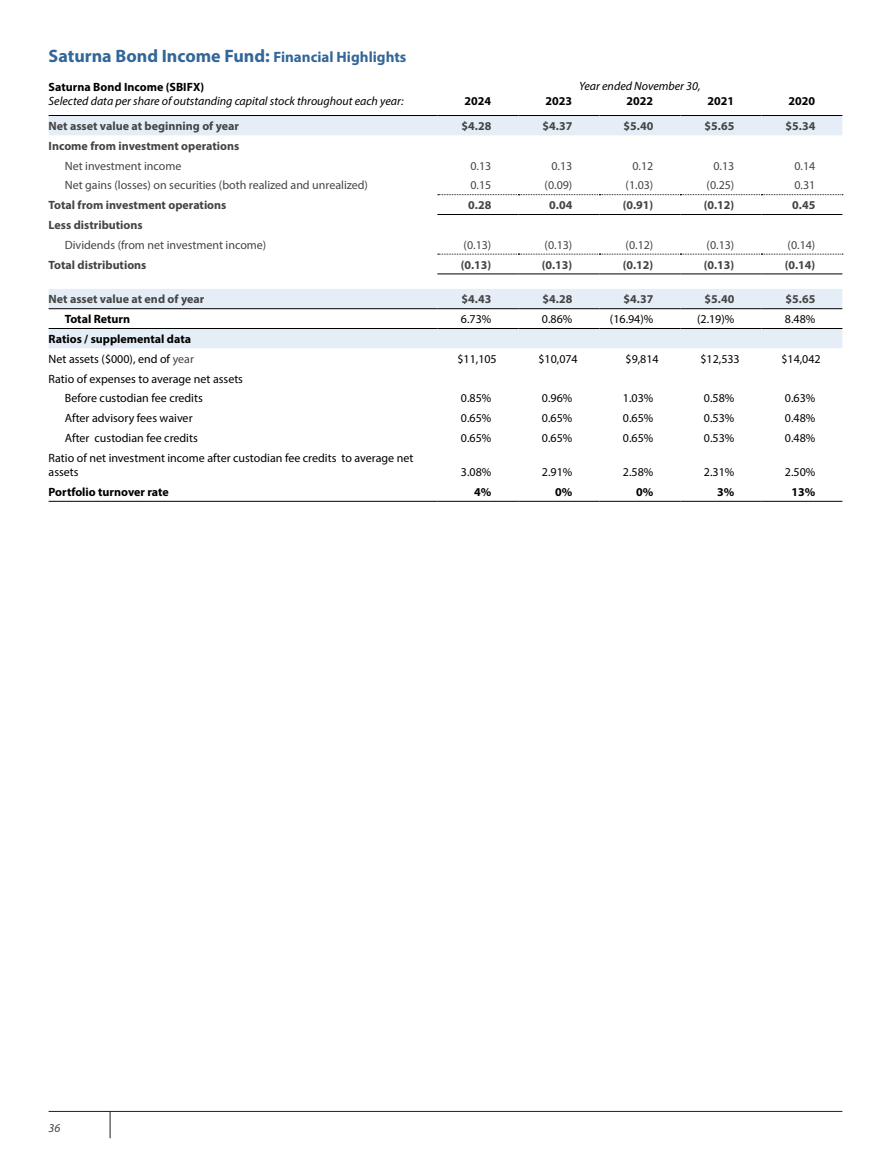
<style>
.page{position:relative;width:891px;height:1161px;background:#fff}
.page>*{position:absolute;margin:0;border:0;box-sizing:border-box;transform-origin:0 0}
.t1{font:700 18px "Myriad Pro";color:#369}
.ID0EUZAE{font:12px "Myriad Pro";color:#000}
.ID0EKFAE{font:700 12px "Myriad Pro";color:#444}
.ID0ESZAI{font:12px/14.4px "Myriad Pro";color:#000}
.ID0EAYAE{font:12px "Myriad Pro";color:#444}
.ID0EGHAE{font:700 12px "Myriad Pro";color:#444}
.ID0E1D{font:italic 12px/14.4px "Myriad Pro";color:#000}
.ID0EUZAE-2{font:12px "Myriad Pro";color:#444}
.ID0EXKBI{font:12px "Myriad Pro";color:#000}
.ID0EKFAE-2{font:700 12px "Myriad Pro";color:#000}
.ID0EQG{font:italic 12px "Myriad Pro";color:#000}
.ID0ECBAC{font:700 12px "Myriad Pro";color:#000}
.ID0EGHAI{font:700 12px "Myriad Pro";color:#000}
.ID0EGHAE-2{font:700 12px "Myriad Pro";color:#000}
.t2{font:italic 12px "Myriad Pro";color:#444}
.s1{font-size:15px}
.s2{font-weight:700;font-style:normal}
.s3{color:#444}
</style>
<div class="page">
<hr style="left:49px;top:1111px;width:793px;height:1px;background:#231f20">
<svg style="left:110px;top:1112px;width:1px;height:26px"></svg>
<svg style="left:49px;top:116px;width:793px;height:232px"></svg>
<hr style="left:49px;top:115px;width:388px;height:1px;background:#000">
<hr style="left:437px;top:115px;width:81px;height:1px;background:#000">
<hr style="left:518px;top:115px;width:81px;height:1px;background:#000">
<hr style="left:599px;top:115px;width:81px;height:1px;background:#000">
<hr style="left:680px;top:115px;width:81px;height:1px;background:#000">
<hr style="left:761px;top:115px;width:81px;height:1px;background:#000">
<hr style="left:437px;top:214px;width:81px;height:1px;background:#000">
<hr style="left:518px;top:214px;width:81px;height:1px;background:#000">
<hr style="left:599px;top:214px;width:81px;height:1px;background:#000">
<hr style="left:680px;top:214px;width:81px;height:1px;background:#000">
<svg style="left:438px;top:194px;width:405px;height:1px"></svg>
<hr style="left:761px;top:214px;width:81px;height:1px;background:#000">
<hr style="left:437px;top:274px;width:81px;height:1px;background:#000">
<hr style="left:518px;top:274px;width:81px;height:1px;background:#000">
<hr style="left:599px;top:274px;width:81px;height:1px;background:#000">
<hr style="left:680px;top:274px;width:81px;height:1px;background:#000">
<svg style="left:438px;top:254px;width:405px;height:1px"></svg>
<hr style="left:761px;top:274px;width:81px;height:1px;background:#000">
<hr style="left:49px;top:308px;width:388px;height:1px;background:#000">
<hr style="left:437px;top:308px;width:81px;height:1px;background:#000">
<hr style="left:518px;top:308px;width:81px;height:1px;background:#000">
<hr style="left:599px;top:308px;width:81px;height:1px;background:#000">
<hr style="left:680px;top:308px;width:81px;height:1px;background:#000">
<hr style="left:761px;top:308px;width:81px;height:1px;background:#000">
<hr style="left:49px;top:328px;width:388px;height:1px;background:#000">
<hr style="left:437px;top:328px;width:81px;height:1px;background:#000">
<hr style="left:518px;top:328px;width:81px;height:1px;background:#000">
<hr style="left:599px;top:328px;width:81px;height:1px;background:#000">
<hr style="left:680px;top:328px;width:81px;height:1px;background:#000">
<hr style="left:761px;top:328px;width:81px;height:1px;background:#000">
<hr style="left:49px;top:501px;width:388px;height:1px;background:#000">
<hr style="left:437px;top:501px;width:81px;height:1px;background:#000">
<hr style="left:518px;top:501px;width:81px;height:1px;background:#000">
<hr style="left:599px;top:501px;width:81px;height:1px;background:#000">
<hr style="left:680px;top:501px;width:81px;height:1px;background:#000">
<hr style="left:761px;top:501px;width:81px;height:1px;background:#000">
<h1 class="t1" style="left:49px;top:44px;width:359px">Saturna Bond Income Fund: <span class="s1">Financial Highlights</span></h1>
<p class="ID0E1D" style="left:49px;top:80px;width:356px"><span class="s2">Saturna Bond Income (SBIFX)<br></span>Selected data per share of outstanding capital stock throughout each year:</p>
<p class="ID0EQG" style="left:579px;top:79px;width:123px">Year ended November 30,</p>
<p class="ID0ECBAC" style="left:465px;top:94px;width:28px">2024</p>
<p class="ID0ECBAC" style="left:546px;top:94px;width:28px">2023</p>
<p class="ID0ECBAC" style="left:627px;top:94px;width:28px">2022</p>
<p class="ID0ECBAC" style="left:708px;top:94px;width:28px">2021</p>
<p class="ID0ECBAC" style="left:789px;top:94px;width:28px">2020</p>
<p class="ID0EKFAE" style="left:49px;top:118px;width:192px">Net asset value at beginning of year</p>
<p class="ID0EGHAE" style="left:462px;top:118px;width:31px">$4.28</p>
<p class="ID0EGHAE" style="left:543px;top:118px;width:31px">$4.37</p>
<p class="ID0EGHAE" style="left:624px;top:118px;width:31px">$5.40</p>
<p class="ID0EGHAE" style="left:705px;top:118px;width:31px">$5.65</p>
<p class="ID0EGHAE" style="left:786px;top:118px;width:31px">$5.34</p>
<p class="ID0EKFAE" style="left:49px;top:138px;width:192px">Income from investment operations</p>
<p class="ID0EAYAE" style="left:65px;top:158px;width:118px">Net investment income</p>
<p class="ID0EUZAE-2" style="left:470px;top:158px;width:22px">0.13</p>
<p class="ID0EUZAE-2" style="left:551px;top:158px;width:22px">0.13</p>
<p class="ID0EUZAE-2" style="left:632px;top:158px;width:22px">0.12</p>
<p class="ID0EUZAE-2" style="left:713px;top:158px;width:22px">0.13</p>
<p class="ID0EUZAE-2" style="left:794px;top:158px;width:22px">0.14</p>
<p class="ID0EAYAE" style="left:65px;top:178px;width:305px">Net gains (losses) on securities (both realized and unrealized)</p>
<p class="ID0EUZAE-2" style="left:470px;top:178px;width:22px">0.15</p>
<p class="ID0EUZAE-2" style="left:545px;top:178px;width:29px">(0.09)</p>
<p class="ID0EUZAE-2" style="left:626px;top:178px;width:29px">(1.03)</p>
<p class="ID0EUZAE-2" style="left:707px;top:178px;width:29px">(0.25)</p>
<p class="ID0EUZAE-2" style="left:794px;top:178px;width:22px">0.31</p>
<p class="ID0EKFAE" style="left:49px;top:197px;width:179px">Total from investment operations</p>
<p class="ID0EGHAE" style="left:468px;top:197px;width:25px">0.28</p>
<p class="ID0EGHAE" style="left:549px;top:197px;width:25px">0.04</p>
<p class="ID0EGHAE" style="left:623px;top:197px;width:32px">(0.91)</p>
<p class="ID0EGHAE" style="left:704px;top:197px;width:32px">(0.12)</p>
<p class="ID0EGHAE" style="left:792px;top:197px;width:25px">0.45</p>
<p class="ID0EKFAE" style="left:49px;top:217px;width:96px">Less distributions</p>
<p class="ID0EAYAE" style="left:65px;top:237px;width:203px">Dividends (from net investment income)</p>
<p class="ID0EUZAE-2" style="left:464px;top:237px;width:29px">(0.13)</p>
<p class="ID0EUZAE-2" style="left:545px;top:237px;width:29px">(0.13)</p>
<p class="ID0EUZAE-2" style="left:626px;top:237px;width:29px">(0.12)</p>
<p class="ID0EUZAE-2" style="left:707px;top:237px;width:29px">(0.13)</p>
<p class="ID0EUZAE-2" style="left:788px;top:237px;width:29px">(0.14)</p>
<p class="ID0EKFAE" style="left:49px;top:257px;width:99px">Total distributions</p>
<p class="ID0EGHAE" style="left:461px;top:257px;width:32px">(0.13)</p>
<p class="ID0EGHAE" style="left:542px;top:257px;width:32px">(0.13)</p>
<p class="ID0EGHAE" style="left:623px;top:257px;width:32px">(0.12)</p>
<p class="ID0EGHAE" style="left:704px;top:257px;width:32px">(0.13)</p>
<p class="ID0EGHAE" style="left:785px;top:257px;width:32px">(0.14)</p>
<p class="ID0EKFAE" style="left:49px;top:291px;width:157px">Net asset value at end of year</p>
<p class="ID0EGHAE" style="left:462px;top:291px;width:31px">$4.43</p>
<p class="ID0EGHAE" style="left:543px;top:291px;width:31px">$4.28</p>
<p class="ID0EGHAE" style="left:624px;top:291px;width:31px">$4.37</p>
<p class="ID0EGHAE" style="left:705px;top:291px;width:31px">$5.40</p>
<p class="ID0EGHAE" style="left:786px;top:291px;width:31px">$5.65</p>
<p class="ID0EGHAI" style="left:65px;top:311px;width:67px">Total Return</p>
<p class="ID0EUZAE" style="left:461px;top:312px;width:32px">6.73%</p>
<p class="ID0EUZAE" style="left:542px;top:312px;width:32px">0.86%</p>
<p class="ID0EUZAE" style="left:610px;top:312px;width:45px">(16.94)%</p>
<p class="ID0EUZAE" style="left:697px;top:312px;width:39px">(2.19)%</p>
<p class="ID0EUZAE" style="left:785px;top:312px;width:32px">8.48%</p>
<p class="ID0EKFAE-2" style="left:49px;top:331px;width:144px">Ratios / supplemental data</p>
<p class="ID0ESZAI" style="left:49px;top:351px;width:147px">Net assets ($000), end of <span class="s3">year</span></p>
<p class="ID0EUZAE" style="left:457px;top:351px;width:41px">$11,105</p>
<p class="ID0EUZAE" style="left:538px;top:351px;width:41px">$10,074</p>
<p class="ID0EUZAE" style="left:626px;top:351px;width:35px">$9,814</p>
<p class="ID0EUZAE" style="left:700px;top:351px;width:41px">$12,533</p>
<p class="ID0EUZAE" style="left:781px;top:351px;width:41px">$14,042</p>
<p class="ID0ESZAI" style="left:49px;top:371px;width:196px">Ratio of expenses to average net assets</p>
<p class="ID0EXKBI" style="left:65px;top:391px;width:140px">Before custodian fee credits</p>
<p class="ID0EUZAE" style="left:461px;top:391px;width:32px">0.85%</p>
<p class="ID0EUZAE" style="left:542px;top:391px;width:32px">0.96%</p>
<p class="ID0EUZAE" style="left:623px;top:391px;width:32px">1.03%</p>
<p class="ID0EUZAE" style="left:704px;top:391px;width:32px">0.58%</p>
<p class="ID0EUZAE" style="left:785px;top:391px;width:32px">0.63%</p>
<p class="ID0EXKBI" style="left:65px;top:411px;width:129px">After advisory fees waiver</p>
<p class="ID0EUZAE" style="left:461px;top:411px;width:32px">0.65%</p>
<p class="ID0EUZAE" style="left:542px;top:411px;width:32px">0.65%</p>
<p class="ID0EUZAE" style="left:623px;top:411px;width:32px">0.65%</p>
<p class="ID0EUZAE" style="left:704px;top:411px;width:32px">0.53%</p>
<p class="ID0EUZAE" style="left:785px;top:411px;width:32px">0.48%</p>
<p class="ID0EXKBI" style="left:65px;top:430px;width:135px">After custodian fee credits</p>
<p class="ID0EUZAE" style="left:461px;top:430px;width:32px">0.65%</p>
<p class="ID0EUZAE" style="left:542px;top:430px;width:32px">0.65%</p>
<p class="ID0EUZAE" style="left:623px;top:430px;width:32px">0.65%</p>
<p class="ID0EUZAE" style="left:704px;top:430px;width:32px">0.53%</p>
<p class="ID0EUZAE" style="left:785px;top:430px;width:32px">0.48%</p>
<p class="ID0ESZAI" style="left:49px;top:450px;width:366px">Ratio of net investment income after custodian fee credits to average net assets</p>
<p class="ID0EUZAE" style="left:461px;top:465px;width:32px">3.08%</p>
<p class="ID0EUZAE" style="left:542px;top:465px;width:32px">2.91%</p>
<p class="ID0EUZAE" style="left:623px;top:465px;width:32px">2.58%</p>
<p class="ID0EUZAE" style="left:704px;top:465px;width:32px">2.31%</p>
<p class="ID0EUZAE" style="left:785px;top:465px;width:32px">2.50%</p>
<p class="ID0EKFAE-2" style="left:49px;top:484px;width:122px">Portfolio turnover rate</p>
<p class="ID0EGHAE-2" style="left:474px;top:484px;width:19px">4%</p>
<p class="ID0EGHAE-2" style="left:555px;top:484px;width:19px">0%</p>
<p class="ID0EGHAE-2" style="left:636px;top:484px;width:19px">0%</p>
<p class="ID0EGHAE-2" style="left:717px;top:484px;width:19px">3%</p>
<p class="ID0EGHAE-2" style="left:792px;top:484px;width:25px">13%</p>
<p class="t2" style="left:49px;top:1121px;width:13px">36</p>
</div>
